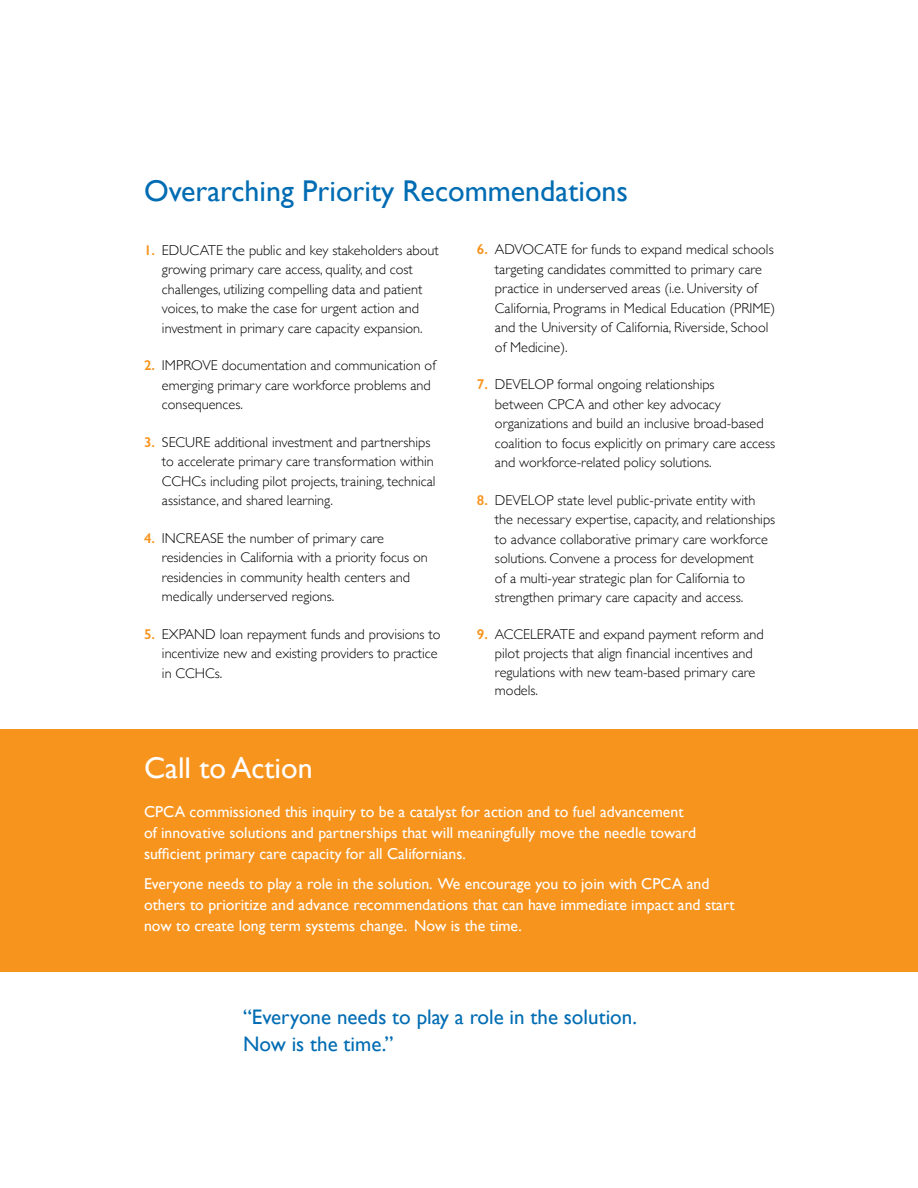
<style>
.page{position:relative;width:918px;height:1188px;background:#fff}
.page>*{position:absolute;margin:0;border:0;box-sizing:border-box;transform-origin:0 0}
.t1{font:30px "Gill Sans";color:#006cb3}
.t2{font:30px "Gill Sans";color:#fff}
.t3{font:21px/27px "Gill Sans";color:#006cb3}
.t4{font:15.75px/21px "Gill Sans";color:#fff}
.t5{font:300 14.25px/19.5px "Gill Sans";color:#000}
.s1{font-weight:600;color:#f7941e}
</style>
<div class="page">
<div style="left:0;top:729px;width:918px;height:243px;background:#f7941e"></div>
<h1 class="t1" style="left:144px;top:173px;width:486px">Overarching Priority Recommendations</h1>
<p class="t5" style="left:144px;top:240px;width:296px;text-align:center"><span class="s1">1.</span> EDUCATE the public and key stakeholders about growing primary care access, quality, and cost challenges, utilizing compelling data and patient voices, to make the case for urgent action and investment in primary care capacity expansion.</p>
<p class="t5" style="left:162px;top:355px;width:275px;text-indent:-18px"><span class="s1">2.</span> IMPROVE documentation and communication of emerging primary care workforce problems and consequences.</p>
<p class="t5" style="left:162px;top:432px;width:275px;text-indent:-18px"><span class="s1">3.</span> SECURE additional investment and partnerships to accelerate primary care transformation within CCHCs including pilot projects, training, technical assistance, and shared learning.</p>
<p class="t5" style="left:162px;top:528px;width:267px;text-indent:-18px"><span class="s1">4.</span> INCREASE the number of primary care residencies in California with a priority focus on residencies in community health centers and medically underserved regions.</p>
<p class="t5" style="left:162px;top:624px;width:280px;text-indent:-18px"><span class="s1">5.</span> EXPAND loan repayment funds and provisions to incentivize new and existing providers to practice in CCHCs.</p>
<p class="t5" style="left:495px;top:239px;width:282px;text-indent:-18px"><span class="s1">6.</span> ADVOCATE for funds to expand medical schools targeting candidates committed to primary care practice in underserved areas (i.e. University of California, Programs in Medical Education (PRIME) and the University of California, Riverside, School of Medicine).</p>
<p class="t5" style="left:495px;top:374px;width:282px;text-indent:-18px"><span class="s1">7.</span> DEVELOP formal ongoing relationships<br>between CPCA and other key advocacy organizations and build an inclusive broad-based coalition to focus explicitly on primary care access and workforce-related policy solutions.</p>
<p class="t5" style="left:495px;top:490px;width:282px;text-indent:-18px"><span class="s1">8.</span> DEVELOP state level public-private entity with the necessary expertise, capacity, and relationships to advance collaborative primary care workforce solutions. Convene a process for development<br>of a multi-year strategic plan for California to strengthen primary care capacity and access.</p>
<p class="t5" style="left:495px;top:624px;width:270px;line-height:18.8px;text-indent:-18px"><span class="s1">9.</span> ACCELERATE and expand payment reform and pilot projects that align financial incentives and regulations with new team-based primary care models.</p>
<h1 class="t2" style="left:144px;top:750px;width:170px">Call to Action</h1>
<p class="t4" style="left:144px;top:801px;width:554px">CPCA commissioned this inquiry to be a catalyst for action and to fuel advancement of innovative solutions and partnerships that will meaningfully move the needle toward sufficient primary care capacity for all Californians.</p>
<p class="t4" style="left:144px;top:873px;width:592px">Everyone needs to play a role in the solution. We encourage you to join with CPCA and others to prioritize and advance recommendations that can have immediate impact and start now to create long term systems change. Now is the time.</p>
<h2 class="t3" style="left:243px;top:1004px;width:395px">“Everyone needs to play a role in the solution.<br>Now is the time.”</h2>
</div>
